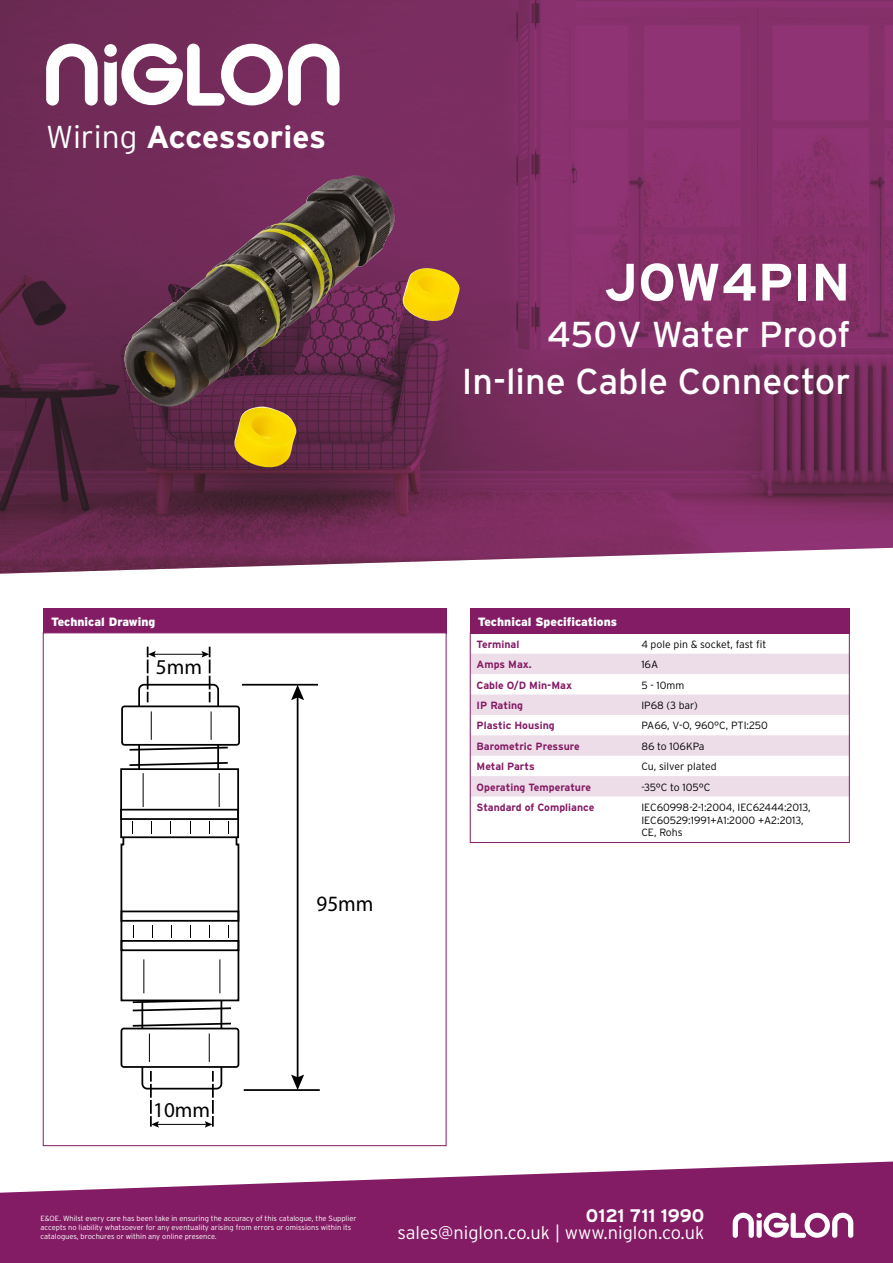
<style>
.page{position:relative;width:893px;height:1263px;background:#fff}
.page>*{position:absolute;margin:0;border:0;box-sizing:border-box;transform-origin:0 0}
.t1{font:700 52.5px "Interstate";color:#fff}
.t2{font:36px/46.5px "Interstate";color:#fff;text-align:right}
.t3{font:700 31.65px "Interstate";letter-spacing:-.01em;color:#fff}
.t4{font:21.9px "Myriad Pro";color:#000}
.t5{font:21.15px "Myriad Pro";color:#000}
.t6{font:300 18.15px "Interstate";color:#fff}
.t7{font:700 18.15px "Interstate";color:#fff}
.t8{font:900 12px "Interstate";color:#fff}
.t9{font:300 10.5px/12.6px "Interstate";color:#000}
.t10{font:700 10.5px "Interstate";color:#841c65}
.t11{font:300 7.5px/9px "Interstate";color:#fff}
.s1{font-weight:300}
</style>
<div class="page">
<svg style="left:0;top:1161px;width:893px;height:102px;fill:#841c65"></svg>
<svg style="left:733px;top:1213px;width:120px;height:25px"></svg>
<img style="left:0;top:0;width:893px;height:574px">
<svg style="left:46px;top:44px;width:52px;height:62px"></svg>
<svg style="left:104px;top:44px;width:236px;height:62px"></svg>
<svg style="left:469px;top:632px;width:381px;height:211px"></svg>
<div style="left:470px;top:608px;width:380px;height:25px;background:#841c65"></div>
<div style="left:43px;top:608px;width:403px;height:25px;background:#841c65"></div>
<svg style="left:42px;top:632px;width:405px;height:514px"></svg>
<img style="left:124px;top:176px;width:336px;height:292px">
<h3 class="t3" style="left:46px;top:119px;width:281px"><span class="s1">Wiring</span> Accessories</h3>
<h1 class="t1" style="left:604px;top:253px;width:248px">JOW4PIN</h1>
<h2 class="t2" style="left:462px;top:311px;width:390px">450V Water Proof<br>In-line Cable Connector</h2>
<h3 class="t8" style="left:51px;top:614px;width:106px">Technical Drawing</h3>
<h3 class="t8" style="left:478px;top:614px;width:141px">Technical Specifications</h3>
<h3 class="t5" style="left:156px;top:653px;width:48px">5mm</h3>
<h3 class="t4" style="left:316px;top:890px;width:58px">95mm</h3>
<h3 class="t10" style="left:477px;top:638px;width:44px">Terminal</h3>
<h3 class="t9" style="left:641px;top:638px;width:127px">4 pole pin &amp; socket, fast fit</h3>
<h3 class="t10" style="left:477px;top:658px;width:57px">Amps Max.</h3>
<h3 class="t9" style="left:641px;top:658px;width:18px">16A</h3>
<h3 class="t10" style="left:477px;top:679px;width:97px">Cable O/D Min-Max</h3>
<h3 class="t9" style="left:641px;top:678px;width:45px">5 - 10mm</h3>
<h3 class="t10" style="left:477px;top:699px;width:48px">IP Rating</h3>
<h3 class="t9" style="left:641px;top:699px;width:58px">IP68 (3 bar)</h3>
<h3 class="t10" style="left:477px;top:720px;width:80px">Plastic Housing</h3>
<h3 class="t9" style="left:641px;top:719px;width:128px">PA66, V-O, 960°C, PTI:250</h3>
<h3 class="t10" style="left:477px;top:740px;width:105px">Barometric Pressure</h3>
<h3 class="t9" style="left:641px;top:740px;width:65px">86 to 106KPa</h3>
<h3 class="t10" style="left:477px;top:760px;width:60px">Metal Parts</h3>
<h3 class="t9" style="left:641px;top:760px;width:77px">Cu, silver plated</h3>
<h3 class="t10" style="left:477px;top:781px;width:116px">Operating Temperature</h3>
<h3 class="t9" style="left:641px;top:780px;width:70px">-35°C to 105°C</h3>
<h3 class="t10" style="left:477px;top:801px;width:119px">Standard of Compliance</h3>
<h3 class="t9" style="left:641px;top:801px;width:171px">IEC60998-2-1:2004, IEC62444:2013,<br>IEC60529:1991+A1:2000 +A2:2013,<br>CE, Rohs</h3>
<h3 class="t5" style="left:153px;top:1097px;width:58px">10mm</h3>
<p class="t11" style="left:41px;top:1214px;width:317px">E&amp;OE. Whilst every care has been take in ensuring the accuracy of this catalogue, the Supplier accepts no liability whatsoever for any eventuality arising from errors or omissions within its catalogues, brochures or within any online presence.</p>
<h3 class="t7" style="left:586px;top:1205px;width:120px">0121 711 1990</h3>
<h3 class="t6" style="left:397px;top:1222px;width:308px">sales@niglon.co.uk | www.niglon.co.uk</h3>
</div>
